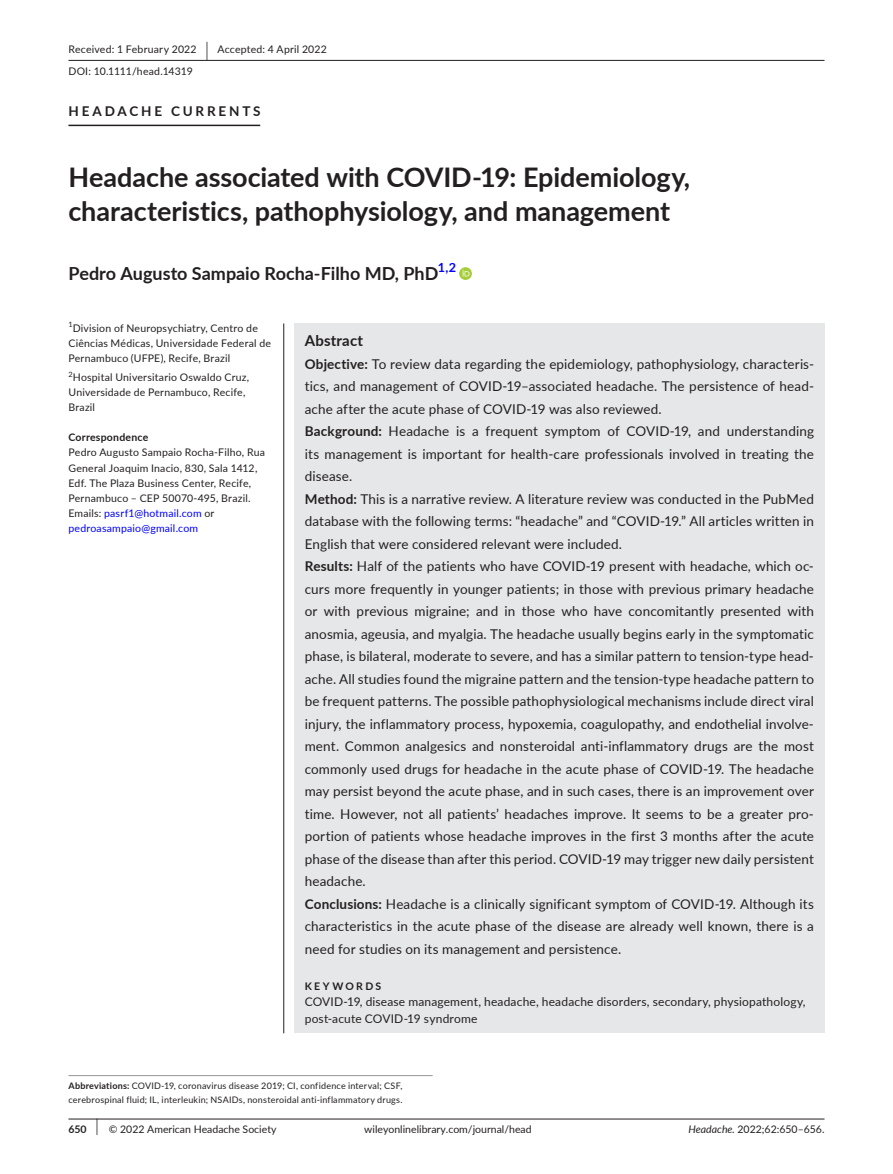
<style>
.page{position:relative;width:893px;height:1174px;background:#fff}
.page>*{position:absolute;margin:0;border:0;box-sizing:border-box;transform-origin:0 0}
.t1{font:700 27px/34.5px "Lato";color:#231f20}
.t2{font:700 18px "Lato";color:#231f20}
.t3{font:700 15px "Lato";letter-spacing:.015em;color:#231f20}
.t4{font:13.5px/22.5px "Lato";letter-spacing:.01em;color:#231f20}
.t5{font:700 13.5px "Lato";letter-spacing:.21em;color:#231f20}
.t6{font:700 12.6px "Lato";color:#00f}
.t7{font:12px/16.5px "Lato";letter-spacing:.015em;color:#231f20}
.t8{font:10.5px/15px "Lato";letter-spacing:.015em;color:#231f20}
.t9{font:700 10.5px "Lato";letter-spacing:.02em;color:#231f20}
.t10{font:700 10.5px "Lato";letter-spacing:.22em;color:#231f20}
.t11{font:9px/13.5px "Lato";letter-spacing:.025em;color:#231f20}
.t12{font:7.35px "Lato";color:#231f20}
.s1{font-size:19.65px}
.s2{color:#00f}
.s3{font-weight:700}
.s4{font-size:17.4px}
.s5{font-style:italic}
</style>
<div class="page">
<hr style="left:68px;top:1118px;width:756px;height:1px;background:#231f20">
<hr style="left:68px;top:60px;width:756px;height:1px;background:#231f20">
<hr style="left:68px;top:125px;width:192px;height:1px;background:#231f20">
<svg style="left:459px;top:267px;width:13px;height:13px"></svg>
<svg style="left:463px;top:269px;width:6px;height:7px"></svg>
<hr style="left:68px;top:1075px;width:365px;height:1px;background:#939598">
<div style="left:294px;top:323px;width:530px;height:710px;background:#e6e7e9"></div>
<hr style="left:283px;top:323px;width:1px;height:710px;background:#231f20">
<p class="t8" style="left:68px;top:38px;width:260px;line-height:21.8px">Received: 1 February 2022 <span class="s1">|</span> Accepted: 4 April 2022<br>DOI: 10.1111/head.14319</p>
<p class="t5" style="left:68px;top:101px;width:194px">HEADACHE CURRENTS</p>
<h1 class="t1" style="left:68px;top:159px;width:623px">Headache associated with COVID-19: Epidemiology, characteristics, pathophysiology, and management</h1>
<h2 class="t2" style="left:68px;top:260px;width:371px">Pedro Augusto Sampaio Rocha-Filho MD, PhD</h2>
<p class="t6" style="left:438px;top:258px;width:20px">1,2</p>
<p class="t12" style="left:68px;top:319px;width:6px">1</p>
<p class="t8" style="left:68px;top:320px;width:204px;text-indent:4px">Division of Neuropsychiatry, Centro de<br>Ciências Médicas, Universidade Federal de<br>Pernambuco (UFPE), Recife, Brazil</p>
<p class="t12" style="left:68px;top:369px;width:6px">2</p>
<p class="t8" style="left:68px;top:370px;width:182px;text-indent:4px">Hospital Universitario Oswaldo Cruz,<br>Universidade de Pernambuco, Recife,<br>Brazil</p>
<p class="t9" style="left:68px;top:430px;width:81px">Correspondence</p>
<p class="t8" style="left:68px;top:445px;width:198px">Pedro Augusto Sampaio Rocha-Filho, Rua General Joaquim Inacio, 830, Sala 1412, Edf. The Plaza Business Center, Recife, Pernambuco – CEP 50070-495, Brazil.<br>Emails: <span class="s2">pasrf1@hotmail.com</span> or <span class="s2">pedroasampaio@gmail.com</span></p>
<p class="t3" style="left:305px;top:329px;width:60px">Abstract</p>
<p class="t4" style="left:305px;top:352px;width:511px"><span class="s3">Objective:</span> To review data regarding the epidemiology, pathophysiology, characteris&shy;tics, and management of COVID-19–associated headache. The persistence of head&shy;ache after the acute phase of COVID-19 was also reviewed.<br><span class="s3">Background:</span> Headache is a frequent symptom of COVID-19, and understanding its management is important for health-care professionals involved in treating the disease.<br><span class="s3">Method:</span> This is a narrative review. A literature review was conducted in the PubMed database with the following terms: “headache” and “COVID-19.” All articles written in English that were considered relevant were included.<br><span class="s3">Results:</span> Half of the patients who have COVID-19 present with headache, which oc&shy;curs more frequently in younger patients; in those with previous primary headache or with previous migraine; and in those who have concomitantly presented with anosmia, ageusia, and myalgia. The headache usually begins early in the symptomatic phase, is bilateral, moderate to severe, and has a similar pattern to tension-type head&shy;ache. All studies found the migraine pattern and the tension-type headache pattern to be frequent patterns. The possible pathophysiological mechanisms include direct viral injury, the inflammatory process, hypoxemia, coagulopathy, and endothelial involve&shy;ment. Common analgesics and nonsteroidal anti-inflammatory drugs are the most commonly used drugs for headache in the acute phase of COVID-19. The headache may persist beyond the acute phase, and in such cases, there is an improvement over time. However, not all patients’ headaches improve. It seems to be a greater pro&shy;portion of patients whose headache improves in the first 3 months after the acute phase of the disease than after this period. COVID-19 may trigger new daily persistent headache.<br><span class="s3">Conclusions:</span> Headache is a clinically significant symptom of COVID-19. Although its characteristics in the acute phase of the disease are already well known, there is a need for studies on its management and persistence.</p>
<p class="t10" style="left:305px;top:978px;width:78px">KEYWORDS</p>
<p class="t7" style="left:305px;top:993px;width:502px">COVID-19, disease management, headache, headache disorders, secondary, physiopathology, post-acute COVID-19 syndrome</p>
<p class="t11" style="left:68px;top:1079px;width:336px"><span class="s3">Abbreviations:</span> COVID-19, coronavirus disease 2019; CI, confidence interval; CSF, cerebrospinal fluid; IL, interleukin; NSAIDs, nonsteroidal anti-inflammatory drugs.</p>
<p class="t8" style="left:68px;top:1121px;width:210px"><span class="s3">650</span> <span class="s4">|</span> © 2022 American Headache Society</p>
<p class="t8" style="left:364px;top:1121px;width:169px">wileyonlinelibrary.com/journal/head</p>
<p class="t8" style="left:688px;top:1121px;width:138px"><span class="s5">Headache.</span> 2022;62:650–656.</p>
</div>
